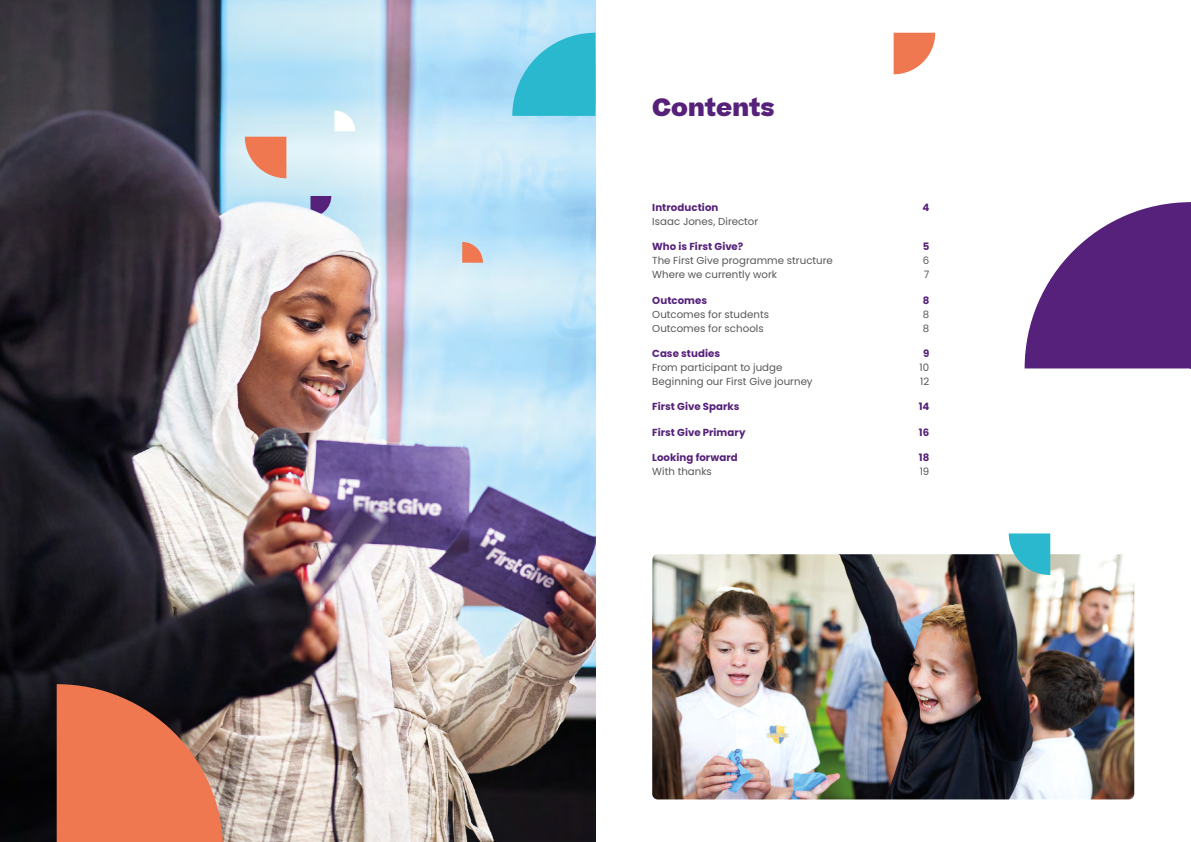
<style>
.page{position:relative;width:1191px;height:842px;background:#fff}
.page>*{position:absolute;margin:0;border:0;box-sizing:border-box;transform-origin:0 0}
.t1{font:800 24px "Beatrice";color:#56217a}
.t2{font:10.2px "Poppins";letter-spacing:.005em;color:#575756}
.t3{font:700 10.2px "Poppins";letter-spacing:.005em;color:#56217a}
</style>
<div class="page">
<img style="left:0;top:0;width:595px;height:842px">
<img style="left:652px;top:554px;width:482px;height:245px">
<svg style="left:1024px;top:202px;width:166px;height:166px"></svg>
<svg style="left:1008px;top:533px;width:42px;height:42px;background:#44b1be"></svg>
<svg style="left:57px;top:684px;width:166px;height:158px;background:#c96a4c"></svg>
<svg style="left:512px;top:33px;width:83px;height:83px;background:#47c0d7"></svg>
<svg style="left:893px;top:33px;width:42px;height:41px"></svg>
<svg style="left:245px;top:137px;width:41px;height:41px;background:#e99073"></svg>
<svg style="left:310px;top:196px;width:21px;height:6px"></svg>
<svg style="left:334px;top:111px;width:21px;height:20px"></svg>
<svg style="left:462px;top:242px;width:21px;height:21px"></svg>
<hr style="left:1190px;top:202px;width:1px;height:166px;background:#56217a">
<img style="left:232px;top:202px;width:128px;height:50px">
<h1 class="t1" style="left:652px;top:90px;width:124px">Contents</h1>
<p class="t3" style="left:652px;top:202px;width:68px">Introduction</p>
<p class="t3" style="left:922px;top:202px;width:8px">4</p>
<p class="t2" style="left:652px;top:216px;width:108px">Isaac Jones, Director</p>
<p class="t3" style="left:652px;top:241px;width:92px">Who is First Give?</p>
<p class="t3" style="left:922px;top:241px;width:8px">5</p>
<p class="t2" style="left:652px;top:255px;width:182px">The First Give programme structure</p>
<p class="t2" style="left:922px;top:255px;width:8px">6</p>
<p class="t2" style="left:652px;top:269px;width:126px">Where we currently work</p>
<p class="t2" style="left:923px;top:269px;width:7px">7</p>
<p class="t3" style="left:652px;top:294px;width:56px">Outcomes</p>
<p class="t3" style="left:922px;top:294px;width:8px">8</p>
<p class="t2" style="left:652px;top:308px;width:118px">Outcomes for students</p>
<p class="t2" style="left:923px;top:308px;width:8px">8</p>
<p class="t2" style="left:652px;top:322px;width:113px">Outcomes for schools</p>
<p class="t2" style="left:923px;top:322px;width:8px">8</p>
<p class="t3" style="left:652px;top:348px;width:69px">Case studies</p>
<p class="t3" style="left:923px;top:348px;width:8px">9</p>
<p class="t2" style="left:652px;top:362px;width:132px">From participant to judge</p>
<p class="t2" style="left:919px;top:362px;width:11px">10</p>
<p class="t2" style="left:652px;top:376px;width:162px">Beginning our First Give journey</p>
<p class="t2" style="left:920px;top:376px;width:11px">12</p>
<p class="t3" style="left:652px;top:401px;width:89px">First Give Sparks</p>
<p class="t3" style="left:918px;top:401px;width:12px">14</p>
<p class="t3" style="left:652px;top:426px;width:95px">First Give Primary</p>
<p class="t3" style="left:919px;top:426px;width:12px">16</p>
<p class="t3" style="left:652px;top:452px;width:87px">Looking forward</p>
<p class="t3" style="left:918px;top:452px;width:12px">18</p>
<p class="t2" style="left:652px;top:466px;width:61px">With thanks</p>
<p class="t2" style="left:919px;top:466px;width:11px">19</p>
</div>
